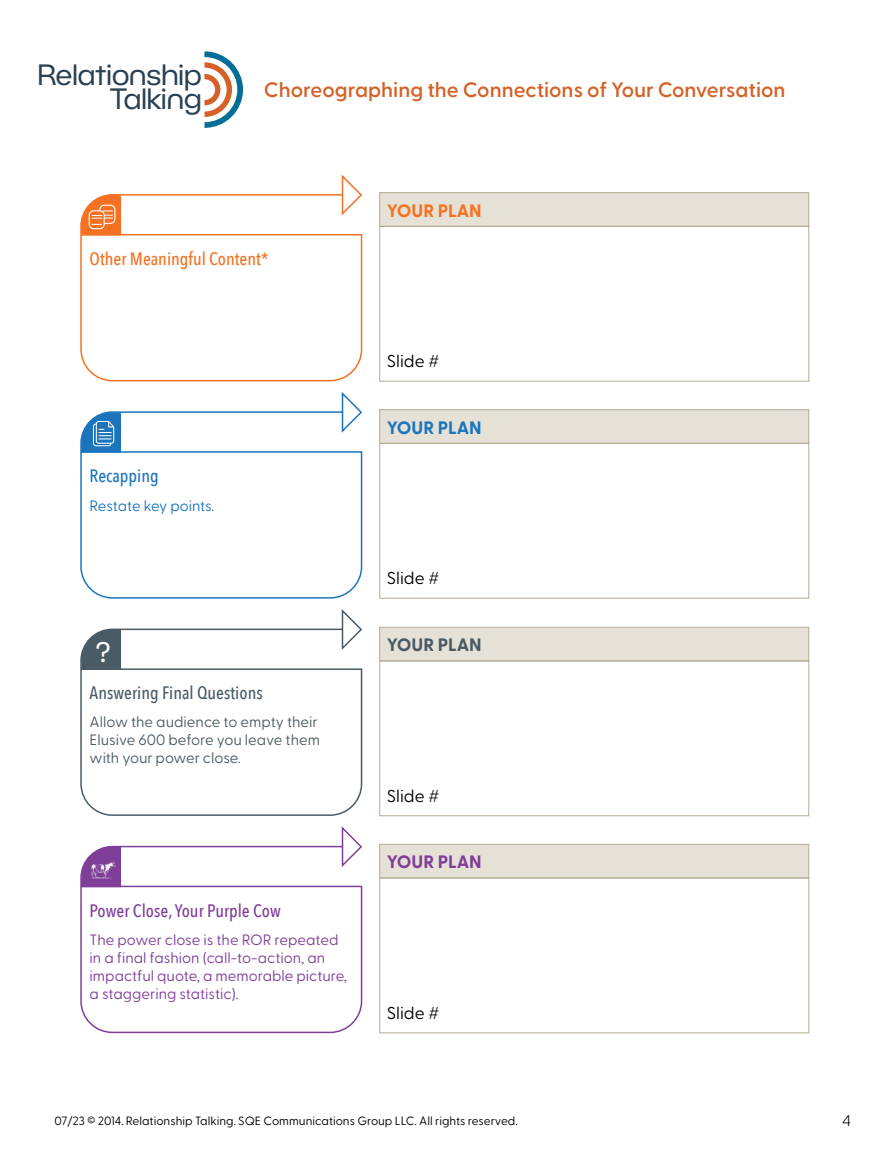
<style>
.page{position:relative;width:891px;height:1161px;background:#fff}
.page>*{position:absolute;margin:0;border:0;box-sizing:border-box;transform-origin:0 0}
.t1{font:28.8px/24.5px "BC Novatica CYR";color:#2a4153;text-align:right}
.t2{font:27.75px "BC Novatica CYR";color:#fff}
.t3{font:600 21px "Greycliff CF";color:#d46127}
.t4{font:500 18px "Avenir Next Condensed";color:#7f3f98}
.t5{font:500 18px "Avenir Next Condensed";color:#f37121}
.t6{font:500 18px "Avenir Next Condensed";color:#495c65}
.t7{font:500 18px "Avenir Next Condensed";color:#1c75bc}
.t8{font:700 18px "Greycliff CF";color:#1c75bc}
.t9{font:700 18px "Greycliff CF";color:#495a64}
.t10{font:700 18px "Greycliff CF";color:#7f3f98}
.t11{font:700 18px "Greycliff CF";color:#f47322}
.t12{font:17.25px "Greycliff CF";color:#000}
.t13{font:15px/18px "Greycliff CF";color:#7f3f98}
.t14{font:15px/18px "Greycliff CF";color:#495c65}
.t15{font:15px "Greycliff CF";letter-spacing:-.005em;color:#1c75bc}
.t16{font:300 15px "BC Novatica CYR";color:#000}
.t17{font:12px "Greycliff CF";color:#000}
</style>
<div class="page">
<svg style="left:80px;top:174px;width:283px;height:208px"></svg>
<svg style="left:80px;top:392px;width:283px;height:207px"></svg>
<svg style="left:80px;top:609px;width:283px;height:207px"></svg>
<svg style="left:81px;top:629px;width:40px;height:41px;background:#5e6f76"></svg>
<svg style="left:80px;top:826px;width:283px;height:208px"></svg>
<svg style="left:81px;top:195px;width:40px;height:40px;background:#f59051"></svg>
<svg style="left:81px;top:412px;width:40px;height:41px;background:#4d93ca"></svg>
<svg style="left:81px;top:847px;width:40px;height:40px;background:#945fa9"></svg>
<div style="left:380px;top:410px;width:429px;height:33px;background:#e6e1d7"></div>
<div style="left:379px;top:409px;width:430px;height:35px;border:1px solid #b6ad96"></div>
<div style="left:379px;top:443px;width:430px;height:156px;border:1px solid #b6ad96"></div>
<div style="left:380px;top:627px;width:429px;height:34px;background:#e6e1d7"></div>
<div style="left:379px;top:627px;width:430px;height:34px;border:1px solid #b6ad96"></div>
<div style="left:379px;top:661px;width:430px;height:155px;border:1px solid #b6ad96"></div>
<div style="left:380px;top:844px;width:429px;height:34px;background:#e6e1d7"></div>
<div style="left:379px;top:844px;width:430px;height:34px;border:1px solid #b6ad96"></div>
<div style="left:379px;top:878px;width:430px;height:155px;border:1px solid #b6ad96"></div>
<div style="left:380px;top:193px;width:429px;height:33px;background:#e6e1d7"></div>
<div style="left:379px;top:192px;width:430px;height:35px;border:1px solid #b6ad96"></div>
<div style="left:379px;top:226px;width:430px;height:156px;border:1px solid #b6ad96"></div>
<svg style="left:204px;top:51px;width:39px;height:77px"></svg>
<h1 class="t1" style="left:38px;top:61px;width:165px">Relationship<br>Talking</h1>
<h3 class="t3" style="left:264px;top:74px;width:523px">Choreographing the Connections of Your Conversation</h3>
<p class="t11" style="left:387px;top:197px;width:96px">YOUR PLAN</p>
<p class="t5" style="left:90px;top:248px;width:181px">Other Meaningful Content*</p>
<p class="t7" style="left:90px;top:465px;width:71px">Recapping</p>
<p class="t15" style="left:90px;top:494px;width:126px">Restate key points.</p>
<h2 class="t2" style="left:95px;top:635px;width:17px">?</h2>
<p class="t6" style="left:90px;top:682px;width:175px">Answering Final Questions</p>
<p class="t14" style="left:90px;top:712px;width:232px">Allow the audience to empty their<br>Elusive 600 before you leave them with your power close.</p>
<p class="t4" style="left:90px;top:899px;width:193px">Power Close, Your Purple Cow</p>
<p class="t13" style="left:90px;top:929px;width:259px">The power close is the ROR repeated in a final fashion (call-to-action, an impactful quote, a memorable picture, a staggering statistic).</p>
<p class="t12" style="left:387px;top:348px;width:54px">Slide #</p>
<p class="t8" style="left:387px;top:414px;width:96px">YOUR PLAN</p>
<p class="t12" style="left:387px;top:566px;width:54px">Slide #</p>
<p class="t9" style="left:387px;top:631px;width:96px">YOUR PLAN</p>
<p class="t12" style="left:387px;top:783px;width:54px">Slide #</p>
<p class="t10" style="left:387px;top:848px;width:96px">YOUR PLAN</p>
<p class="t12" style="left:387px;top:1000px;width:54px">Slide #</p>
<p class="t17" style="left:54px;top:1112px;width:465px">07/23 © 2014. Relationship Talking. SQE Communications Group LLC. All rights reserved.</p>
<p class="t16" style="left:843px;top:1111px;width:9px">4</p>
</div>
